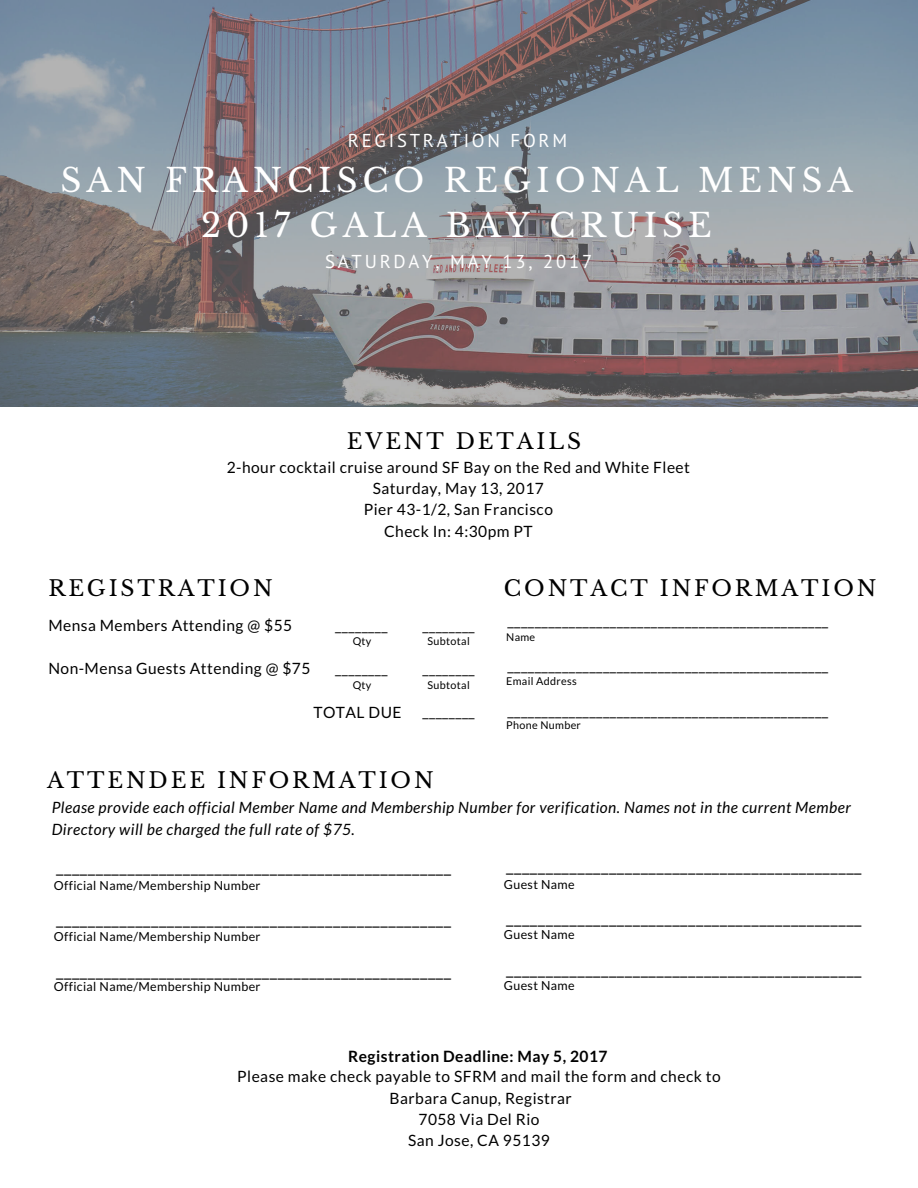
<style>
.page{position:relative;width:918px;height:1188px;background:#fff}
.page>*{position:absolute;margin:0;border:0;box-sizing:border-box;transform-origin:0 0}
.t1{font:32.7px/45px "Libre Baskerville";letter-spacing:.15em;color:#fff;text-align:center}
.t2{font:21.75px "Libre Baskerville";letter-spacing:.13em;color:#000}
.t3{font:18.75px "Lato";color:#000}
.t4{font:18.75px "PT Sans";letter-spacing:.15em;color:#fff}
.t5{font:16.2px "Lato";color:#000}
.t6{font:15.6px/21.3px "Lato";letter-spacing:.03em;color:#000;text-align:center}
.t7{font:italic 15.6px/21.3px "Lato";letter-spacing:.03em;color:#000}
.t8{font:700 15.6px "Lato";letter-spacing:.03em;color:#000}
.t9{font:12.45px "Lato";letter-spacing:.03em;color:#000}
.t10{font:10.8px "Lato";letter-spacing:.03em;color:#000}
</style>
<div class="page">
<svg style="left:0;top:0;width:918px;height:406px;background:#81848c"></svg>
<p class="t4" style="left:348px;top:128px;width:221px">REGISTRATION FORM</p>
<h1 class="t1" style="left:60px;top:158px;width:794px">SAN FRANCISCO REGIONAL MENSA<br>2017 GALA BAY CRUISE</h1>
<p class="t4" style="left:325px;top:249px;width:269px">SATURDAY, MAY 13, 2017</p>
<h2 class="t2" style="left:347px;top:428px;width:236px">EVENT DETAILS</h2>
<p class="t6" style="left:227px;top:456px;width:465px">2-hour cocktail cruise around SF Bay on the Red and White Fleet<br>Saturday, May 13, 2017<br>Pier 43-1/2, San Francisco<br>Check In: 4:30pm PT</p>
<h2 class="t2" style="left:48px;top:575px;width:226px">REGISTRATION</h2>
<h2 class="t2" style="left:504px;top:575px;width:374px">CONTACT INFORMATION</h2>
<p class="t6" style="left:48px;top:614px;width:245px">Mensa Members Attending @ $55</p>
<p class="t6" style="left:48px;top:657px;width:264px">Non-Mensa Guests Attending @ $75</p>
<p class="t6" style="left:335px;top:614px;width:54px">________</p>
<p class="t10" style="left:353px;top:634px;width:20px">Qty</p>
<p class="t10" style="left:353px;top:678px;width:20px">Qty</p>
<p class="t6" style="left:335px;top:657px;width:54px">________</p>
<p class="t6" style="left:313px;top:701px;width:90px">TOTAL DUE</p>
<p class="t6" style="left:423px;top:614px;width:54px">________</p>
<p class="t10" style="left:428px;top:634px;width:44px">Subtotal</p>
<p class="t10" style="left:428px;top:678px;width:44px">Subtotal</p>
<p class="t6" style="left:423px;top:657px;width:54px">________</p>
<p class="t6" style="left:423px;top:700px;width:54px">________</p>
<p class="t5" style="left:507px;top:610px;width:322px">_______________________________________________</p>
<p class="t10" style="left:506px;top:631px;width:31px">Name</p>
<p class="t10" style="left:506px;top:674px;width:72px">Email Address</p>
<p class="t10" style="left:506px;top:718px;width:76px">Phone Number</p>
<p class="t5" style="left:507px;top:655px;width:322px">_______________________________________________</p>
<p class="t5" style="left:507px;top:700px;width:322px">_______________________________________________</p>
<h2 class="t2" style="left:47px;top:766px;width:388px">ATTENDEE INFORMATION</h2>
<p class="t7" style="left:52px;top:797px;width:801px">Please provide each official Member Name and Membership Number for verification. Names not in the current Member<br>Directory will be charged the full rate of $75.</p>
<p class="t3" style="left:56px;top:854px;width:396px">__________________________________________________</p>
<p class="t3" style="left:506px;top:853px;width:357px">_____________________________________________</p>
<p class="t9" style="left:54px;top:878px;width:208px">Official Name/Membership Number</p>
<p class="t9" style="left:54px;top:928px;width:208px">Official Name/Membership Number</p>
<p class="t9" style="left:54px;top:979px;width:208px">Official Name/Membership Number</p>
<p class="t3" style="left:56px;top:906px;width:396px">__________________________________________________</p>
<p class="t3" style="left:56px;top:958px;width:396px">__________________________________________________</p>
<p class="t9" style="left:504px;top:876px;width:72px">Guest Name</p>
<p class="t3" style="left:506px;top:905px;width:357px">_____________________________________________</p>
<p class="t9" style="left:504px;top:927px;width:72px">Guest Name</p>
<p class="t3" style="left:506px;top:957px;width:357px">_____________________________________________</p>
<p class="t9" style="left:504px;top:978px;width:72px">Guest Name</p>
<p class="t8" style="left:348px;top:1047px;width:261px">Registration Deadline: May 5, 2017</p>
<p class="t6" style="left:237px;top:1066px;width:485px">Please make check payable to SFRM and mail the form and check to<br>Barbara Canup, Registrar<br>7058 Via Del Rio<br>San Jose, CA 95139</p>
</div>
